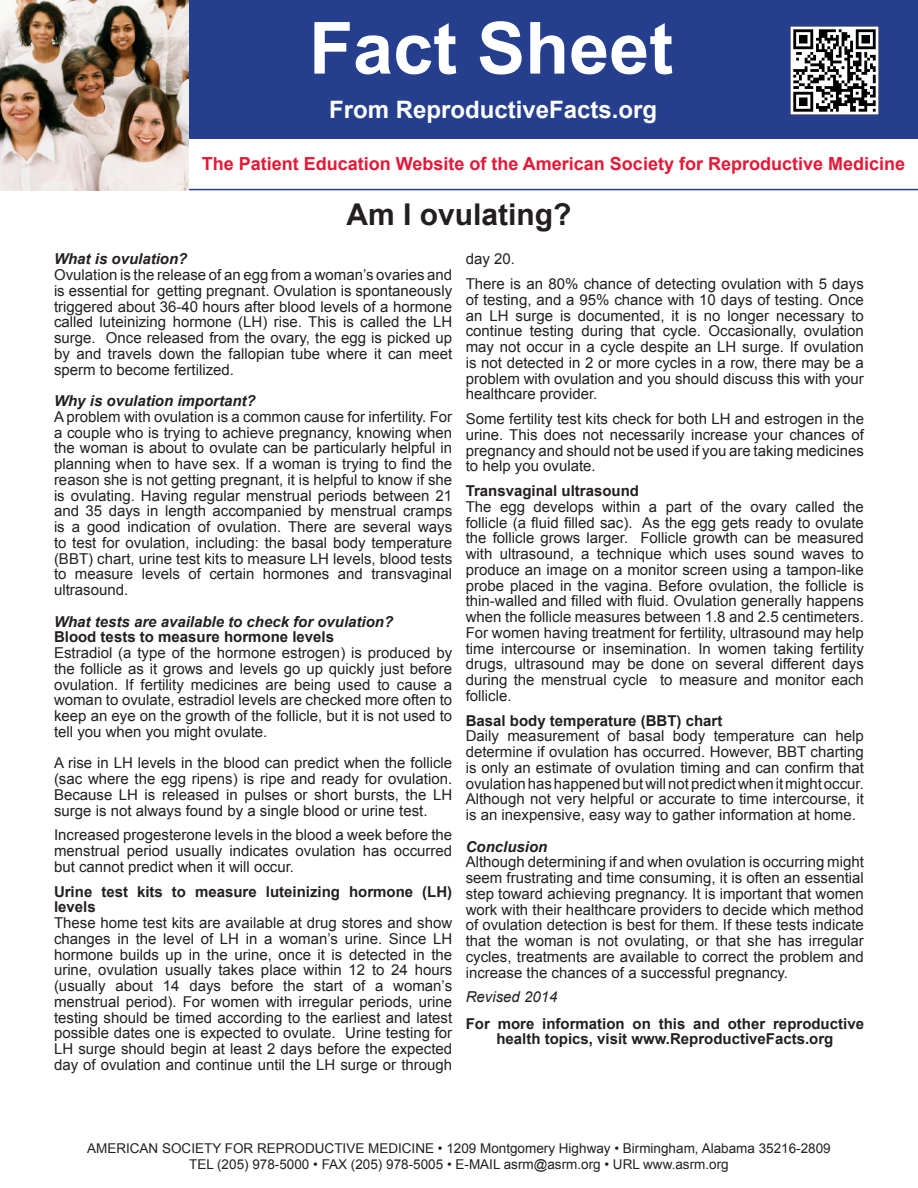
<style>
.page{position:relative;width:918px;height:1188px;background:#fff}
.page>*{position:absolute;margin:0;border:0;box-sizing:border-box;transform-origin:0 0}
.t1{font:700 72px "Arial";color:#fff}
.t2{font:700 30px "Arial";color:#231f20}
.t3{font:700 24px "Arial";color:#fff}
.t4{font:700 18px "Arial";color:#e51836}
.t5{font:15px/15.8px "Arial";color:#231f20;text-align:justify}
.t6{font:700 15px/15.8px "Arial";color:#231f20}
.t7{font:italic 700 15px "Arial";color:#231f20}
.t8{font:italic 15px "Arial";color:#231f20}
.t9{font:13.5px "Arial";color:#231f20}
</style>
<div class="page">
<div style="left:189px;top:0;width:729px;height:139px;background:#253f8e"></div>
<hr style="left:0;top:189px;width:918px;height:1px;background:#253f8e">
<img style="left:0;top:0;width:189px;height:191px">
<img style="left:791px;top:26px;width:88px;height:88px">
<p class="t1" style="left:309px;top:0;width:366px">Fact Sheet</p>
<p class="t3" style="left:329px;top:93px;width:330px">From ReproductiveFacts.org</p>
<p class="t4" style="left:202px;top:152px;width:705px">The Patient Education Website of the American Society for Reproductive Medicine</p>
<p class="t2" style="left:346px;top:195px;width:227px">Am I ovulating?</p>
<p class="t7" style="left:54px;top:249px;width:135px">What is ovulation?</p>
<p class="t5" style="left:54px;top:267px;width:400px">Ovulation is the release of an egg from a woman’s ovaries and is essential for getting pregnant. Ovulation is spontaneously triggered about 36-40 hours after blood levels of a hormone called luteinizing hormone (LH) rise. This is called the LH surge. Once released from the ovary, the egg is picked up by and travels down the fallopian tube where it can meet sperm to become fertilized.</p>
<p class="t7" style="left:54px;top:391px;width:203px">Why is ovulation important?</p>
<p class="t5" style="left:54px;top:409px;width:400px">A problem with ovulation is a common cause for infertility. For a couple who is trying to achieve pregnancy, knowing when the woman is about to ovulate can be particularly helpful in planning when to have sex. If a woman is trying to find the reason she is not getting pregnant, it is helpful to know if she is ovulating. Having regular menstrual periods between 21 and 35 days in length accompanied by menstrual cramps is a good indication of ovulation. There are several ways to test for ovulation, including: the basal body temperature (BBT) chart, urine test kits to measure LH levels, blood tests to measure levels of certain hormones and transvaginal ultrasound.</p>
<p class="t7" style="left:54px;top:611px;width:341px">What tests are available to check for ovulation?</p>
<p class="t6" style="left:54px;top:630px;width:282px">Blood tests to measure hormone levels</p>
<p class="t5" style="left:54px;top:645px;width:400px">Estradiol (a type of the hormone estrogen) is produced by the follicle as it grows and levels go up quickly just before ovulation. If fertility medicines are being used to cause a woman to ovulate, estradiol levels are checked more often to keep an eye on the growth of the follicle, but it is not used to tell you when you might ovulate.</p>
<p class="t5" style="left:54px;top:755px;width:400px">A rise in LH levels in the blood can predict when the follicle (sac where the egg ripens) is ripe and ready for ovulation.<br>Because LH is released in pulses or short bursts, the LH surge is not always found by a single blood or urine test.</p>
<p class="t5" style="left:54px;top:827px;width:400px">Increased progesterone levels in the blood a week before the menstrual period usually indicates ovulation has occurred but cannot predict when it will occur.</p>
<p class="t6" style="left:54px;top:884px;width:400px">Urine test kits to measure luteinizing hormone (LH) levels</p>
<p class="t5" style="left:54px;top:915px;width:400px">These home test kits are available at drug stores and show changes in the level of LH in a woman’s urine. Since LH hormone builds up in the urine, once it is detected in the urine, ovulation usually takes place within 12 to 24 hours (usually about 14 days before the start of a woman’s menstrual period). For women with irregular periods, urine testing should be timed according to the earliest and latest possible dates one is expected to ovulate. Urine testing for LH surge should begin at least 2 days before the expected day of ovulation and continue until the LH surge or through</p>
<p class="t5" style="left:466px;top:251px;width:51px">day 20.</p>
<p class="t5" style="left:466px;top:276px;width:400px">There is an 80% chance of detecting ovulation with 5 days of testing, and a 95% chance with 10 days of testing. Once an LH surge is documented, it is no longer necessary to continue testing during that cycle. Occasionally, ovulation may not occur in a cycle despite an LH surge. If ovulation is not detected in 2 or more cycles in a row, there may be a problem with ovulation and you should discuss this with your healthcare provider.</p>
<p class="t5" style="left:466px;top:411px;width:400px">Some fertility test kits check for both LH and estrogen in the urine. This does not necessarily increase your chances of pregnancy and should not be used if you are taking medicines to help you ovulate.</p>
<p class="t6" style="left:466px;top:483px;width:175px">Transvaginal ultrasound</p>
<p class="t5" style="left:466px;top:499px;width:400px">The egg develops within a part of the ovary called the follicle (a fluid filled sac). As the egg gets ready to ovulate the follicle grows larger. Follicle growth can be measured with ultrasound, a technique which uses sound waves to produce an image on a monitor screen using a tampon-like probe placed in the vagina. Before ovulation, the follicle is thin-walled and filled with fluid. Ovulation generally happens when the follicle measures between 1.8 and 2.5 centimeters.<br>For women having treatment for fertility, ultrasound may help time intercourse or insemination. In women taking fertility drugs, ultrasound may be done on several different days during the menstrual cycle to measure and monitor each follicle.</p>
<p class="t6" style="left:466px;top:713px;width:258px">Basal body temperature (BBT) chart</p>
<p class="t5" style="left:466px;top:728px;width:400px">Daily measurement of basal body temperature can help determine if ovulation has occurred. However, BBT charting is only an estimate of ovulation timing and can confirm that ovulation has happened but will not predict when it might occur.<br>Although not very helpful or accurate to time intercourse, it is an inexpensive, easy way to gather information at home.</p>
<p class="t7" style="left:466px;top:836px;width:83px">Conclusion</p>
<p class="t5" style="left:466px;top:854px;width:400px">Although determining if and when ovulation is occurring might seem frustrating and time consuming, it is often an essential step toward achieving pregnancy. It is important that women work with their healthcare providers to decide which method of ovulation detection is best for them. If these tests indicate that the woman is not ovulating, or that she has irregular cycles, treatments are available to correct the problem and increase the chances of a successful pregnancy.</p>
<p class="t8" style="left:466px;top:987px;width:93px">Revised 2014</p>
<p class="t6" style="left:466px;top:1016px;width:400px;text-align:center">For more information on this and other reproductive health topics, visit www.ReproductiveFacts.org</p>
<p class="t9" style="left:87px;top:1139px;width:745px">AMERICAN SOCIETY FOR REPRODUCTIVE MEDICINE • 1209 Montgomery Highway • Birmingham, Alabama 35216-2809</p>
<p class="t9" style="left:189px;top:1156px;width:541px">TEL (205) 978-5000 • FAX (205) 978-5005 • E-MAIL asrm@asrm.org • URL www.asrm.org</p>
</div>
